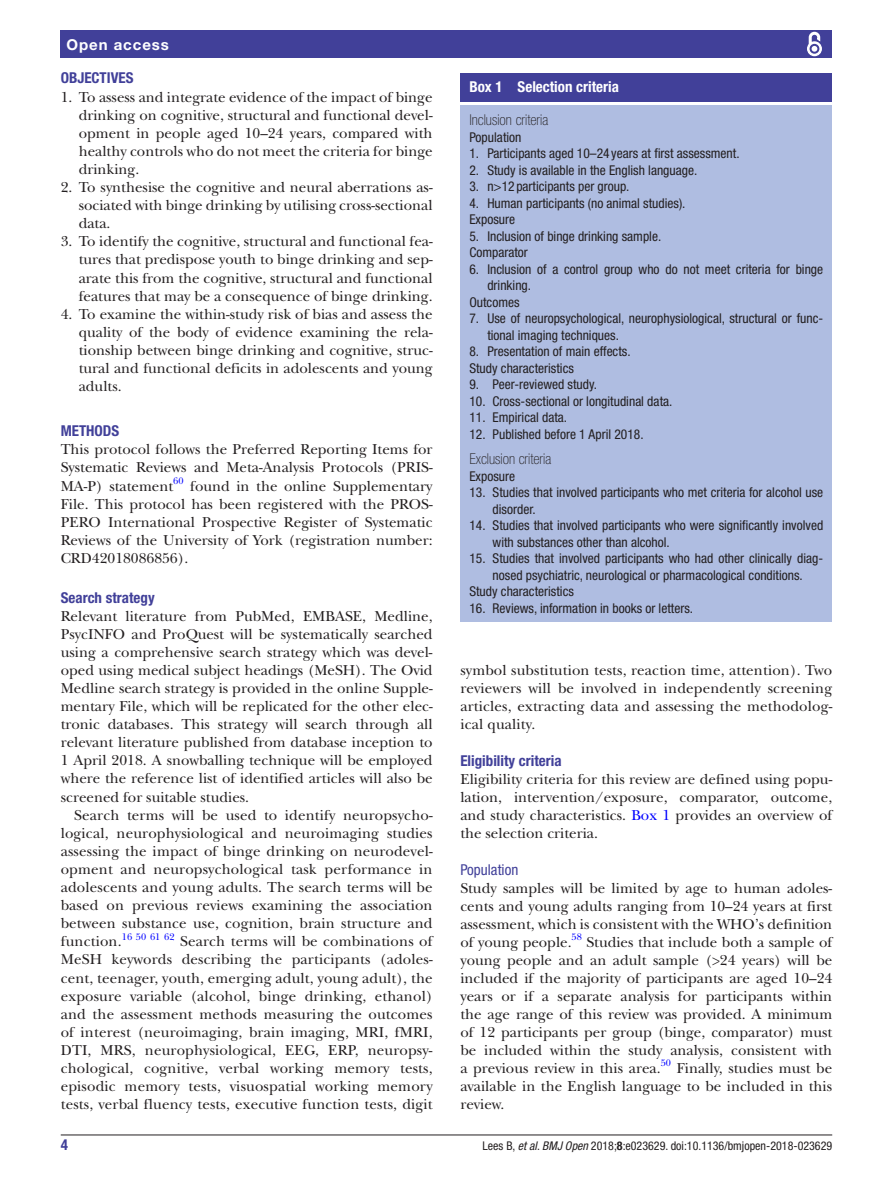
<style>
.page{position:relative;width:893px;height:1191px;background:#fff}
.page>*{position:absolute;margin:0;border:0;box-sizing:border-box;transform-origin:0 0}
.t1{font:15px/18.1px "New Baskerville";color:#231f20;text-align:justify}
.t2{font:700 condensed 15px "Helvetica Neue LT Std";color:#414099}
.t3{font:100 condensed 15px "Helvetica Neue LT Std";color:#231f20}
.t4{font:700 condensed 15px "Helvetica Neue LT Std";color:#fff}
.t5{font:700 15px "Helvetica Neue LT Std";letter-spacing:.065em;color:#fff}
.t6{font:condensed 15px "Helvetica Neue LT Std";color:#414099}
.t7{font:condensed 13.5px/16.5px "Helvetica Neue LT Std";color:#231f20}
.t8{font:condensed 12px "Helvetica Neue LT Std";color:#231f20}
.t9{font:9.9px "New Baskerville";color:#00f}
.s1{color:#00f}
.s2{font-style:italic}
.s3{font-weight:700}
</style>
<div class="page">
<hr style="left:61px;top:1134px;width:771px;height:1px;background:#231f20">
<div style="left:61px;top:31px;width:771px;height:27px;background:#414099"></div>
<svg style="left:807px;top:31px;width:15px;height:26px"></svg>
<div style="left:460px;top:73px;width:372px;height:28px;background:#414099"></div>
<div style="left:460px;top:106px;width:372px;height:516px;background:#afbde1"></div>
<p class="t5" style="left:66px;top:35px;width:104px">Open access</p>
<p class="t2" style="left:61px;top:69px;width:74px">Objectives</p>
<p class="t1" style="left:79px;top:88px;width:355px;text-indent:-18px">1. To assess and integrate evidence of the impact of binge drinking on cognitive, structural and functional devel&shy;opment in people aged 10–24 years, compared with healthy controls who do not meet the criteria for binge drinking.</p>
<p class="t1" style="left:79px;top:178px;width:355px;text-indent:-18px">2. To synthesise the cognitive and neural aberrations as&shy;sociated with binge drinking by utilising cross-sectional data.</p>
<p class="t1" style="left:79px;top:232px;width:355px;text-indent:-18px">3. To identify the cognitive, structural and functional fea&shy;tures that predispose youth to binge drinking and sep&shy;arate this from the cognitive, structural and functional features that may be a consequence of binge drinking.</p>
<p class="t1" style="left:79px;top:305px;width:355px;text-indent:-18px">4. To examine the within-study risk of bias and assess the quality of the body of evidence examining the rela&shy;tionship between binge drinking and cognitive, struc&shy;tural and functional deficits in adolescents and young adults.</p>
<p class="t2" style="left:61px;top:422px;width:60px">Methods</p>
<p class="t1" style="left:61px;top:440px;width:373px">This protocol follows the Preferred Reporting Items for Systematic Reviews and Meta-Analysis Protocols (PRIS-MA-P) statement<sup>60</sup> found in the online Supplementary File. This protocol has been registered with the PROS-PERO International Prospective Register of Systematic Reviews of the University of York (registration number:<br>CRD42018086856).</p>
<p class="t2" style="left:61px;top:588px;width:95px">Search strategy</p>
<p class="t1" style="left:61px;top:607px;width:373px">Relevant literature from PubMed, EMBASE, Medline, PsycINFO and ProQuest will be systematically searched using a comprehensive search strategy which was devel&shy;oped using medical subject headings (MeSH). The Ovid Medline search strategy is provided in the online Supple&shy;mentary File, which will be replicated for the other elec&shy;tronic databases. This strategy will search through all relevant literature published from database inception to 1 April 2018. A snowballing technique will be employed where the reference list of identified articles will also be screened for suitable studies.</p>
<p class="t1" style="left:61px;top:806px;width:373px;text-indent:14px">Search terms will be used to identify neuropsycho&shy;logical, neurophysiological and neuroimaging studies assessing the impact of binge drinking on neurodevel&shy;opment and neuropsychological task performance in adolescents and young adults. The search terms will be based on previous reviews examining the association between substance use, cognition, brain structure and function.<sup>16</sup> <sup>50</sup> <sup>61</sup> <sup>62</sup> Search terms will be combinations of MeSH keywords describing the participants (adoles&shy;cent, teenager, youth, emerging adult, young adult), the exposure variable (alcohol, binge drinking, ethanol) and the assessment methods measuring the outcomes of interest (neuroimaging, brain imaging, MRI, fMRI, DTI, MRS, neurophysiological, EEG, ERP, neuropsy&shy;chological, cognitive, verbal working memory tests, episodic memory tests, visuospatial working memory tests, verbal fluency tests, executive function tests, digit</p>
<p class="t4" style="left:469px;top:78px;width:151px">Box 1 Selection criteria</p>
<p class="t3" style="left:469px;top:112px;width:80px">Inclusion criteria</p>
<p class="t7" style="left:469px;top:129px;width:54px">Population</p>
<p class="t7" style="left:469px;top:145px;width:272px">1. Participants aged 10–24 years at first assessment.</p>
<p class="t7" style="left:469px;top:162px;width:230px">2. Study is available in the English language.</p>
<p class="t7" style="left:469px;top:178px;width:162px">3. n&gt;12 participants per group.</p>
<p class="t7" style="left:469px;top:195px;width:218px">4. Human participants (no animal studies).<br>Exposure</p>
<p class="t7" style="left:469px;top:228px;width:193px">5. Inclusion of binge drinking sample.<br>Comparator</p>
<p class="t7" style="left:469px;top:261px;width:355px">6. Inclusion of a control group who do not meet criteria for binge</p>
<p class="t7" style="left:487px;top:277px;width:45px">drinking.</p>
<p class="t7" style="left:469px;top:294px;width:52px">Outcomes</p>
<p class="t7" style="left:487px;top:310px;width:337px;text-indent:-18px">7. Use of neuropsychological, neurophysiological, structural or func&shy;tional imaging techniques.</p>
<p class="t7" style="left:469px;top:343px;width:163px">8. Presentation of main effects.<br>Study characteristics</p>
<p class="t7" style="left:469px;top:376px;width:129px">9. Peer-reviewed study.</p>
<p class="t7" style="left:469px;top:393px;width:205px">10. Cross-sectional or longitudinal data.</p>
<p class="t7" style="left:469px;top:409px;width:99px">11. Empirical data.</p>
<p class="t7" style="left:469px;top:426px;width:176px">12. Published before 1 April 2018.</p>
<p class="t3" style="left:469px;top:451px;width:83px">Exclusion criteria</p>
<p class="t7" style="left:469px;top:468px;width:47px">Exposure</p>
<p class="t7" style="left:493px;top:484px;width:332px;text-indent:-23px">13. Studies that involved participants who met criteria for alcohol use disorder.</p>
<p class="t7" style="left:493px;top:517px;width:332px;text-indent:-23px">14. Studies that involved participants who were significantly involved with substances other than alcohol.</p>
<p class="t7" style="left:469px;top:550px;width:355px">15. Studies that involved participants who had other clinically diag-</p>
<p class="t7" style="left:493px;top:567px;width:312px">nosed psychiatric, neurological or pharmacological conditions.</p>
<p class="t7" style="left:469px;top:583px;width:106px">Study characteristics</p>
<p class="t7" style="left:469px;top:600px;width:225px">16. Reviews, information in books or letters.</p>
<p class="t1" style="left:460px;top:661px;width:373px">symbol substitution tests, reaction time, attention). Two reviewers will be involved in independently screening articles, extracting data and assessing the methodolog&shy;ical quality.</p>
<p class="t2" style="left:460px;top:752px;width:103px">Eligibility criteria</p>
<p class="t1" style="left:460px;top:770px;width:373px">Eligibility criteria for this review are defined using popu&shy;lation, intervention/exposure, comparator, outcome, and study characteristics. <span class="s1">Box 1</span> provides an overview of the selection criteria.</p>
<p class="t6" style="left:460px;top:861px;width:59px">Population</p>
<p class="t1" style="left:460px;top:879px;width:373px">Study samples will be limited by age to human adoles&shy;cents and young adults ranging from 10–24 years at first assessment, which is consistent with the WHO’s definition of young people.</p>
<p class="t9" style="left:572px;top:931px;width:12px">58</p>
<p class="t1" style="left:460px;top:933px;width:373px;text-indent:126px">Studies that include both a sample of young people and an adult sample (&gt;24 years) will be included if the majority of participants are aged 10–24 years or if a separate analysis for participants within the age range of this review was provided. A minimum of 12 participants per group (binge, comparator) must be included within the study analysis, consistent with a previous review in this area.</p>
<p class="t9" style="left:661px;top:1057px;width:12px">50</p>
<p class="t1" style="left:460px;top:1059px;width:373px;text-indent:216px">Finally, studies must be available in the English language to be included in this review.</p>
<p class="t2" style="left:61px;top:1135px;width:9px">4</p>
<p class="t8" style="left:483px;top:1138px;width:351px">Lees B, <span class="s2">et al</span>. <span class="s2">BMJ Open</span> 2018;<span class="s3">8</span>:e023629. doi:10.1136/bmjopen-2018-023629</p>
</div>
